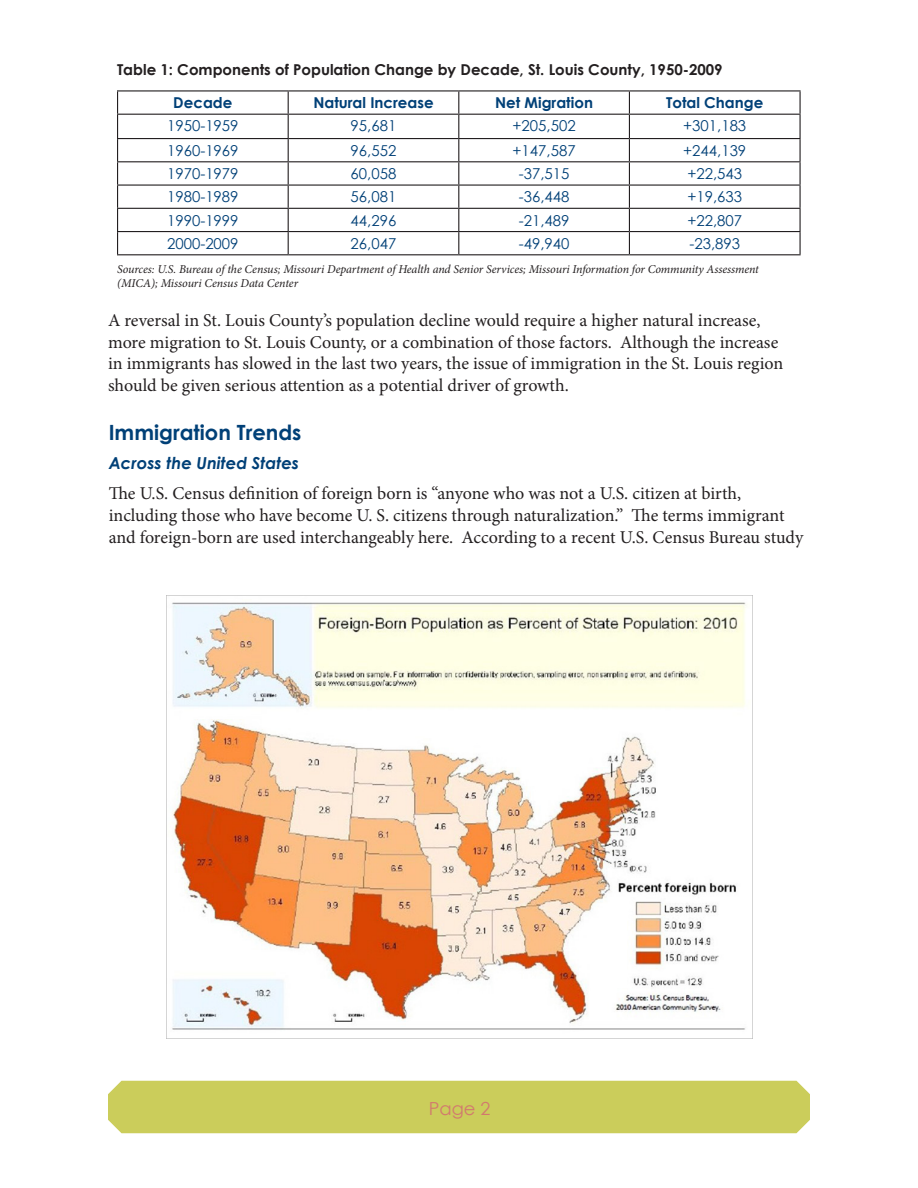
<style>
.page{position:relative;width:918px;height:1188px;background:#fff}
.page>*{position:absolute;margin:0;border:0;box-sizing:border-box;transform-origin:0 0}
.t1{font:700 21px "Century Gothic";color:#004077}
.t2{font:18px/21.6px "Minion Pro";color:#231f20}
.t3{font:18px "Century Gothic";color:#d2796e}
.t4{font:italic 700 16.5px "Century Gothic";color:#004077}
.t5{font:15px "Century Gothic";color:#004077}
.t6{font:700 15px "Century Gothic";color:#231f20}
.t7{font:700 15px "Century Gothic";color:#004077}
.t8{font:italic 12px/14.4px "Minion Pro";letter-spacing:-.01em;color:#231f20}
</style>
<div class="page">
<div style="left:108px;top:1081px;width:702px;height:52px;background:#cbcd5b"></div>
<hr style="left:117px;top:90px;width:171px;height:2px;background:#231f20">
<hr style="left:288px;top:90px;width:171px;height:2px;background:#231f20">
<hr style="left:459px;top:90px;width:170px;height:2px;background:#231f20">
<hr style="left:629px;top:90px;width:172px;height:2px;background:#231f20">
<hr style="left:117px;top:114px;width:171px;height:1px;background:#231f20">
<hr style="left:288px;top:114px;width:171px;height:1px;background:#231f20">
<hr style="left:459px;top:114px;width:170px;height:1px;background:#231f20">
<hr style="left:629px;top:114px;width:172px;height:1px;background:#231f20">
<hr style="left:117px;top:138px;width:171px;height:1px;background:#231f20">
<hr style="left:288px;top:138px;width:171px;height:1px;background:#231f20">
<hr style="left:459px;top:138px;width:170px;height:1px;background:#231f20">
<hr style="left:629px;top:138px;width:172px;height:1px;background:#231f20">
<hr style="left:117px;top:161px;width:171px;height:1px;background:#231f20">
<hr style="left:288px;top:161px;width:171px;height:1px;background:#231f20">
<hr style="left:459px;top:161px;width:170px;height:1px;background:#231f20">
<hr style="left:629px;top:161px;width:172px;height:1px;background:#231f20">
<hr style="left:117px;top:184px;width:171px;height:2px;background:#231f20">
<hr style="left:288px;top:184px;width:171px;height:2px;background:#231f20">
<hr style="left:459px;top:184px;width:170px;height:2px;background:#231f20">
<hr style="left:629px;top:184px;width:172px;height:2px;background:#231f20">
<hr style="left:117px;top:208px;width:171px;height:1px;background:#231f20">
<hr style="left:288px;top:208px;width:171px;height:1px;background:#231f20">
<hr style="left:459px;top:208px;width:170px;height:1px;background:#231f20">
<hr style="left:629px;top:208px;width:172px;height:1px;background:#231f20">
<hr style="left:117px;top:231px;width:171px;height:1px;background:#231f20">
<svg style="left:117px;top:92px;width:1px;height:162px"></svg>
<hr style="left:288px;top:231px;width:171px;height:1px;background:#231f20">
<svg style="left:288px;top:92px;width:1px;height:162px"></svg>
<hr style="left:459px;top:231px;width:170px;height:1px;background:#231f20">
<svg style="left:458px;top:92px;width:1px;height:162px"></svg>
<hr style="left:629px;top:231px;width:172px;height:1px;background:#231f20">
<svg style="left:629px;top:92px;width:1px;height:162px"></svg>
<svg style="left:800px;top:92px;width:1px;height:162px"></svg>
<hr style="left:117px;top:254px;width:171px;height:1px;background:#231f20">
<hr style="left:288px;top:254px;width:171px;height:1px;background:#231f20">
<hr style="left:459px;top:254px;width:170px;height:1px;background:#231f20">
<hr style="left:629px;top:254px;width:172px;height:1px;background:#231f20">
<img style="left:166px;top:595px;width:587px;height:444px">
<p class="t6" style="left:117px;top:59px;width:607px">Table 1: Components of Population Change by Decade, St. Louis County, 1950-2009</p>
<p class="t7" style="left:173px;top:91px;width:61px">Decade</p>
<p class="t7" style="left:313px;top:91px;width:122px">Natural Increase</p>
<p class="t7" style="left:495px;top:91px;width:99px">Net Migration</p>
<p class="t7" style="left:666px;top:91px;width:99px">Total Change</p>
<p class="t5" style="left:167px;top:116px;width:73px">1950-1959</p>
<p class="t5" style="left:351px;top:116px;width:47px">95,681</p>
<p class="t5" style="left:513px;top:116px;width:65px">+205,502</p>
<p class="t5" style="left:683px;top:116px;width:65px">+301,183</p>
<p class="t5" style="left:167px;top:140px;width:73px">1960-1969</p>
<p class="t5" style="left:351px;top:140px;width:47px">96,552</p>
<p class="t5" style="left:513px;top:140px;width:65px">+147,587</p>
<p class="t5" style="left:683px;top:140px;width:65px">+244,139</p>
<p class="t5" style="left:167px;top:163px;width:73px">1970-1979</p>
<p class="t5" style="left:351px;top:163px;width:47px">60,058</p>
<p class="t5" style="left:519px;top:163px;width:52px">-37,515</p>
<p class="t5" style="left:687px;top:163px;width:56px">+22,543</p>
<p class="t5" style="left:167px;top:186px;width:73px">1980-1989</p>
<p class="t5" style="left:351px;top:186px;width:47px">56,081</p>
<p class="t5" style="left:519px;top:186px;width:52px">-36,448</p>
<p class="t5" style="left:687px;top:186px;width:56px">+19,633</p>
<p class="t5" style="left:167px;top:210px;width:73px">1990-1999</p>
<p class="t5" style="left:351px;top:210px;width:47px">44,296</p>
<p class="t5" style="left:519px;top:210px;width:52px">-21,489</p>
<p class="t5" style="left:687px;top:210px;width:56px">+22,807</p>
<p class="t5" style="left:167px;top:233px;width:73px">2000-2009</p>
<p class="t5" style="left:351px;top:233px;width:47px">26,047</p>
<p class="t5" style="left:519px;top:233px;width:52px">-49,940</p>
<p class="t5" style="left:689px;top:233px;width:52px">-23,893</p>
<p class="t8" style="left:117px;top:262px;width:644px">Sources: U.S. Bureau of the Census; Missouri Department of Health and Senior Services; Missouri Information for Community Assessment (MICA); Missouri Census Data Center</p>
<p class="t2" style="left:108px;top:310px;width:677px">A reversal in St. Louis County’s population decline would require a higher natural increase, more migration to St. Louis County, or a combination of those factors. Although the increase in immigrants has slowed in the last two years, the issue of immigration in the St. Louis region should be given serious attention as a potential driver of growth.</p>
<p class="t1" style="left:109px;top:416px;width:194px">Immigration Trends</p>
<p class="t4" style="left:109px;top:450px;width:192px">Across the United States</p>
<p class="t2" style="left:109px;top:483px;width:696px">The U.S. Census definition of foreign born is “anyone who was not a U.S. citizen at birth, including those who have become U. S. citizens through naturalization.” The terms immigrant and foreign-born are used interchangeably here. According to a recent U.S. Census Bureau study</p>
<p class="t3" style="left:429px;top:1095px;width:63px">Page 2</p>
</div>
